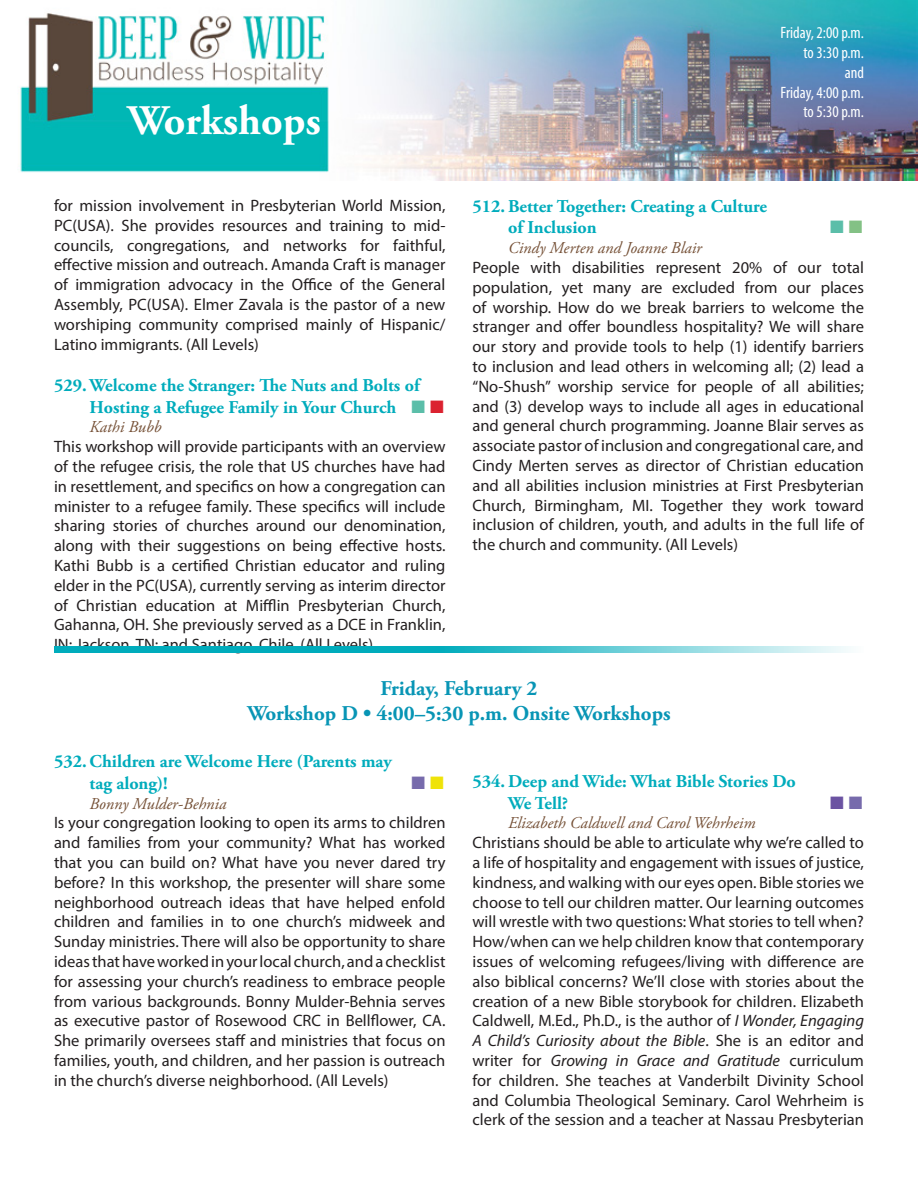
<style>
.page{position:relative;width:918px;height:1188px;background:#fff}
.page>*{position:absolute;margin:0;border:0;box-sizing:border-box;transform-origin:0 0}
.t1{font:700 42px "Adobe Garamond Pro";color:#fff}
.Large_Head{font:700 21px "Adobe Garamond Pro";color:#0895b5}
.Workshop_Title{font:700 18px/21.6px "Adobe Garamond Pro";color:#00acbc}
.t2{font:16.5px/19.8px "Myriad Pro";color:#231f20;text-align:justify}
.WorkshopLeader{font:italic 16.5px "Adobe Garamond Pro";color:#755036}
.t3{font:condensed 16.5px/19.8px "Myriad Pro";color:#fff;text-align:right}
.s1{color:#5bbea9}
.s2{color:#db2230}
.s3{font-style:italic}
</style>
<div class="page">
<img style="left:20px;top:0;width:898px;height:181px">
<svg style="left:54px;top:646px;width:795px;height:6px;background:#3ec0cc"></svg>
<h1 class="t1" style="left:128px;top:96px;width:194px">Workshops</h1>
<p class="t2" style="left:54px;top:195px;width:393px">for mission involvement in Presbyterian World Mission, PC(USA). She provides resources and training to mid&shy;councils, congregations, and networks for faithful, effective mission and outreach. Amanda Craft is manager of immigration advocacy in the Office of the General Assembly, PC(USA). Elmer Zavala is the pastor of a new worshiping community comprised mainly of Hispanic/ Latino immigrants. (All Levels)</p>
<p class="Workshop_Title" style="left:90px;top:375px;width:356px;text-indent:-36px">529. Welcome the Stranger: The Nuts and Bolts of<br>Hosting a Refugee Family in Your Church <span class="s1">■</span> <span class="s2">■</span></p>
<p class="WorkshopLeader" style="left:90px;top:417px;width:73px">Kathi Bubb</p>
<p class="t2" style="left:54px;top:437px;width:393px">This workshop will provide participants with an overview of the refugee crisis, the role that US churches have had in resettlement, and specifics on how a congregation can minister to a refugee family. These specifics will include sharing stories of churches around our denomination, along with their suggestions on being effective hosts.<br>Kathi Bubb is a certified Christian educator and ruling elder in the PC(USA), currently serving as interim director of Christian education at Mifflin Presbyterian Church, Gahanna, OH. She previously served as a DCE in Franklin, IN; Jackson, TN; and Santiago, Chile. (All Levels)</p>
<p class="t3" style="left:781px;top:23px;width:85px">Friday, 2:00 p.m. to 3:30 p.m.</p>
<p class="t3" style="left:845px;top:62px;width:21px">and</p>
<p class="t3" style="left:781px;top:82px;width:85px">Friday, 4:00 p.m. to 5:30 p.m.</p>
<p class="Workshop_Title" style="left:508px;top:196px;width:260px;text-indent:-36px">512. Better Together: Creating a Culture of Inclusion</p>
<p class="WorkshopLeader" style="left:508px;top:238px;width:195px">Cindy Merten and Joanne Blair</p>
<p class="t2" style="left:472px;top:257px;width:393px">People with disabilities represent 20% of our total population, yet many are excluded from our places of worship. How do we break barriers to welcome the stranger and offer boundless hospitality? We will share our story and provide tools to help (1) identify barriers to inclusion and lead others in welcoming all; (2) lead a “No-Shush” worship service for people of all abilities; and (3) develop ways to include all ages in educational and general church programming. Joanne Blair serves as associate pastor of inclusion and congregational care, and Cindy Merten serves as director of Christian education and all abilities inclusion ministries at First Presbyterian Church, Birmingham, MI. Together they work toward inclusion of children, youth, and adults in the full life of the church and community. (All Levels)</p>
<p class="Large_Head" style="left:381px;top:676px;width:158px">Friday, February 2</p>
<p class="Large_Head" style="left:247px;top:702px;width:425px">Workshop D • 4:00–5:30 p.m. Onsite Workshops</p>
<p class="Workshop_Title" style="left:90px;top:751px;width:304px;text-indent:-36px">532. Children are Welcome Here (Parents may tag along)!</p>
<p class="WorkshopLeader" style="left:90px;top:794px;width:138px">Bonny Mulder-Behnia</p>
<p class="t2" style="left:54px;top:813px;width:393px">Is your congregation looking to open its arms to children and families from your community? What has worked that you can build on? What have you never dared try before? In this workshop, the presenter will share some neighborhood outreach ideas that have helped enfold children and families in to one church’s midweek and Sunday ministries. There will also be opportunity to share ideas that have worked in your local church, and a checklist for assessing your church’s readiness to embrace people from various backgrounds. Bonny Mulder-Behnia serves as executive pastor of Rosewood CRC in Bellflower, CA.<br>She primarily oversees staff and ministries that focus on families, youth, and children, and her passion is outreach in the church’s diverse neighborhood. (All Levels)</p>
<p class="Workshop_Title" style="left:508px;top:771px;width:289px;text-indent:-36px">534. Deep and Wide: What Bible Stories Do<br>We Tell?</p>
<p class="WorkshopLeader" style="left:508px;top:813px;width:249px">Elizabeth Caldwell and Carol Wehrheim</p>
<p class="t2" style="left:472px;top:833px;width:393px">Christians should be able to articulate why we’re called to a life of hospitality and engagement with issues of justice, kindness, and walking with our eyes open. Bible stories we choose to tell our children matter. Our learning outcomes will wrestle with two questions: What stories to tell when?<br>How/when can we help children know that contemporary issues of welcoming refugees/living with difference are also biblical concerns? We’ll close with stories about the creation of a new Bible storybook for children. Elizabeth Caldwell, M.Ed., Ph.D., is the author of <span class="s3">I Wonder, Engaging A Child’s Curiosity about the Bible</span>. She is an editor and writer for <span class="s3">Growing in Grace and Gratitude</span> curriculum for children. She teaches at Vanderbilt Divinity School and Columbia Theological Seminary. Carol Wehrheim is clerk of the session and a teacher at Nassau Presbyterian</p>
</div>
